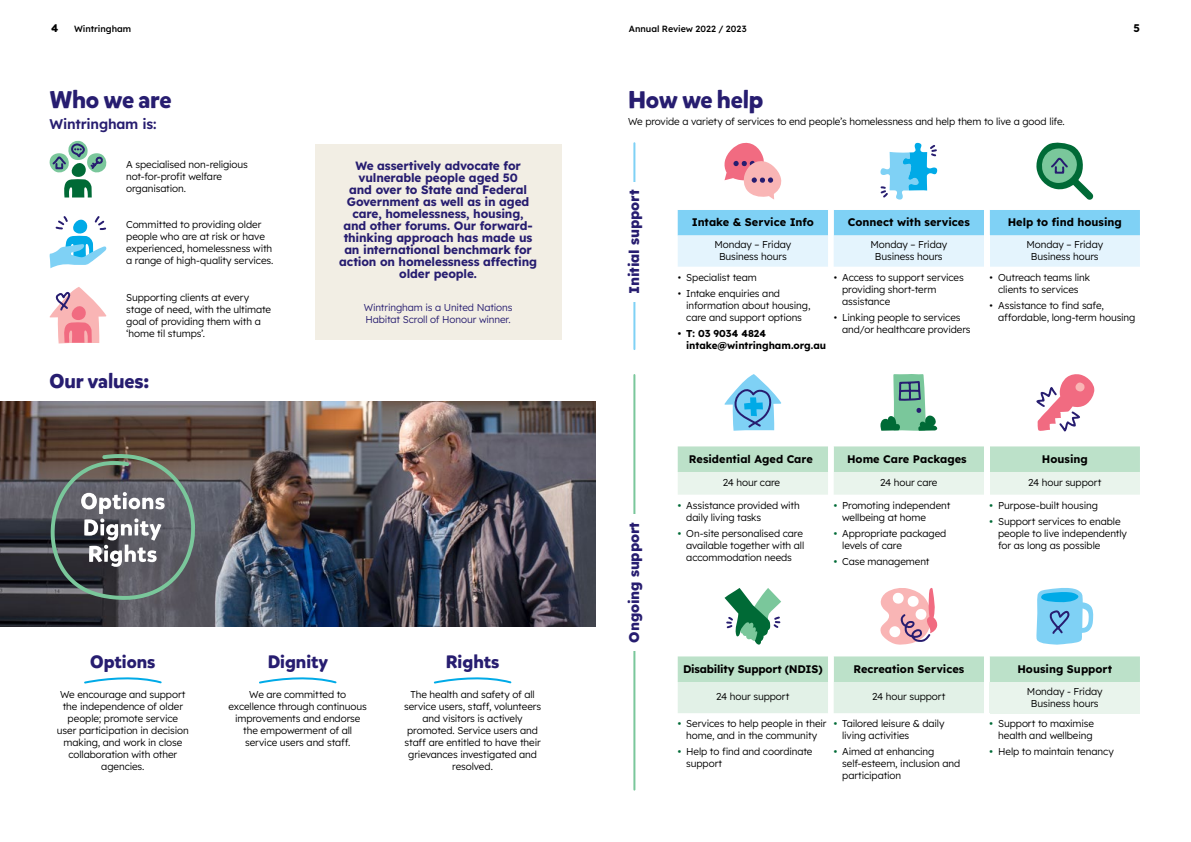
<style>
.page{position:relative;width:1191px;height:842px;background:#fff}
.page>*{position:absolute;margin:0;border:0;box-sizing:border-box;transform-origin:0 0}
.t1{font:700 24px "Mikado";letter-spacing:-.015em;color:#271d70}
.t2{font:700 20px "Mikado";letter-spacing:-.01em;color:#271d70}
.t3{font:700 18px "Mikado";color:#271d70}
.t4{font:800 14px "Lexend";letter-spacing:-.015em;color:#271d70}
.t5{font:600 14px "Lexend";letter-spacing:-.015em;color:#271d70}
.t6{font:700 12px/12px "Lexend";letter-spacing:-.01em;color:#271d70;text-align:center}
.t7{font:700 11px "Lexend";color:#000}
.t8{font:700 11px "Lexend";letter-spacing:-.02em;color:#000}
.t9{font:300 10px/12px "Lexend";letter-spacing:-.01em;color:#000}
.t10{font:300 10px/12px "Lexend";letter-spacing:-.01em;color:#271d70}
.t11{font:700 10px/12px "Lexend";letter-spacing:-.005em;color:#000}
.t12{font:500 9px "Lexend";color:#000}
.s1{font-weight:700;color:#006a36}
</style>
<div class="page">
<img style="left:0;top:401px;width:595px;height:225px">
<svg style="left:51px;top:454px;width:144px;height:146px;background:#686b6c"></svg>
<svg style="left:84px;top:677px;width:78px;height:7px"></svg>
<svg style="left:259px;top:677px;width:78px;height:7px"></svg>
<svg style="left:433px;top:677px;width:79px;height:7px"></svg>
<div style="left:315px;top:144px;width:246px;height:196px;background:#f2eee4"></div>
<svg style="left:49px;top:216px;width:58px;height:52px"></svg>
<svg style="left:49px;top:287px;width:57px;height:56px"></svg>
<svg style="left:49px;top:140px;width:58px;height:57px"></svg>
<hr style="left:633px;top:375px;width:2px;height:415px;background:#7ac79b">
<hr style="left:633px;top:143px;width:2px;height:206px;background:#7fd1f5">
<div style="left:629px;top:182px;width:10px;height:120px;background:#fff"></div>
<div style="left:629px;top:514px;width:10px;height:137px;background:#fff"></div>
<svg style="left:677px;top:656px;width:463px;height:58px;background:#cfe9d8"></svg>
<div style="left:984px;top:682px;width:5px;height:31px;background:#fff"></div>
<div style="left:989px;top:682px;width:151px;height:31px;background:#e9f4ec"></div>
<div style="left:984px;top:713px;width:5px;height:66px;background:#fff"></div>
<svg style="left:677px;top:210px;width:463px;height:57px;background:#b9e5f9"></svg>
<div style="left:984px;top:235px;width:5px;height:32px;background:#fff"></div>
<svg style="left:880px;top:143px;width:58px;height:57px"></svg>
<svg style="left:1036px;top:142px;width:57px;height:58px"></svg>
<svg style="left:724px;top:142px;width:58px;height:58px"></svg>
<svg style="left:880px;top:374px;width:57px;height:57px"></svg>
<svg style="left:677px;top:446px;width:463px;height:199px"></svg>
<svg style="left:724px;top:374px;width:57px;height:57px"></svg>
<svg style="left:1036px;top:374px;width:58px;height:58px"></svg>
<p class="t7" style="left:51px;top:19px;width:9px">4</p>
<p class="t12" style="left:74px;top:22px;width:59px">Wintringham</p>
<p class="t12" style="left:629px;top:22px;width:119px">Annual Review 2022 / 2023</p>
<p class="t7" style="left:1133px;top:19px;width:8px">5</p>
<h1 class="t1" style="left:50px;top:84px;width:123px">Who we are</h1>
<h3 class="t5" style="left:50px;top:114px;width:108px">Wintringham is:</h3>
<p class="t9" style="left:126px;top:158px;width:123px">A specialised non-religious not-for-profit welfare organisation.</p>
<p class="t9" style="left:126px;top:217px;width:149px">Committed to providing older people who are at risk or have experienced, homelessness with a range of high-quality services.</p>
<p class="t9" style="left:126px;top:290px;width:146px">Supporting clients at every stage of need, with the ultimate goal of providing them with a ‘home til stumps’.</p>
<h2 class="t2" style="left:50px;top:368px;width:101px">Our values:</h2>
<p class="t6" style="left:339px;top:159px;width:199px">We assertively advocate for vulnerable people aged 50<br>and over to State and Federal<br>Government as well as in aged care, homelessness, housing,<br>and other forums. Our forward&shy;thinking approach has made us an international benchmark for action on homelessness affecting older people.</p>
<p class="t10" style="left:364px;top:300px;width:150px">Wintringham is a United Nations<br>Habitat Scroll of Honour winner.</p>
<h3 class="t3" style="left:90px;top:650px;width:67px">Options</h3>
<h3 class="t3" style="left:268px;top:650px;width:62px">Dignity</h3>
<h3 class="t3" style="left:446px;top:650px;width:55px">Rights</h3>
<p class="t9" style="left:57px;top:688px;width:133px;text-align:center">We encourage and support the independence of older people; promote service user participation in decision making, and work in close collaboration with other agencies.</p>
<p class="t9" style="left:229px;top:688px;width:140px;text-align:center">We are committed to excellence through continuous improvements and endorse the empowerment of all service users and staff.</p>
<p class="t9" style="left:404px;top:688px;width:139px;text-align:center">The health and safety of all service users, staff, volunteers and visitors is actively promoted. Service users and staff are entitled to have their grievances investigated and resolved.</p>
<h1 class="t1" style="left:628px;top:84px;width:137px">How we help</h1>
<p class="t9" style="left:628px;top:115px;width:438px">We provide a variety of services to end people’s homelessness and help them to live a good life.</p>
<h3 class="t4" style="left:623px;top:294px;width:106px;rotate:-90deg">Initial support</h3>
<p class="t7" style="left:691px;top:213px;width:124px">Intake &amp; Service Info</p>
<p class="t7" style="left:848px;top:213px;width:123px">Connect with services</p>
<p class="t7" style="left:1007px;top:213px;width:116px">Help to find housing</p>
<p class="t9" style="left:714px;top:238px;width:78px;text-align:center">Monday – Friday<br>Business hours</p>
<p class="t9" style="left:870px;top:238px;width:78px;text-align:center">Monday – Friday<br>Business hours</p>
<p class="t9" style="left:1026px;top:238px;width:78px;text-align:center">Monday – Friday<br>Business hours</p>
<p class="t9" style="left:677px;top:270px;width:80px">• Specialist team</p>
<p class="t9" style="left:686px;top:287px;width:126px;text-indent:-9px">• Intake enquiries and information about housing, care and support options</p>
<p class="t11" style="left:686px;top:327px;width:142px;text-indent:-9px">• T: 03 9034 4824 intake@wintringham.org.au</p>
<p class="t9" style="left:842px;top:270px;width:123px;text-indent:-9px">• Access to support services providing short-term assistance</p>
<p class="t9" style="left:842px;top:311px;width:130px;text-indent:-9px">• Linking people to services and/or healthcare providers</p>
<p class="t9" style="left:989px;top:270px;width:102px;text-align:center">• Outreach teams link clients to services</p>
<p class="t9" style="left:998px;top:299px;width:139px;text-indent:-9px">• Assistance to find safe, affordable, long-term housing</p>
<h3 class="t4" style="left:623px;top:643px;width:122px;rotate:-90deg">Ongoing support</h3>
<p class="t7" style="left:689px;top:450px;width:126px">Residential Aged Care</p>
<p class="t7" style="left:847px;top:450px;width:121px">Home Care Packages</p>
<p class="t7" style="left:1041px;top:450px;width:48px">Housing</p>
<p class="t9" style="left:723px;top:476px;width:59px">24 hour care</p>
<p class="t9" style="left:880px;top:476px;width:59px">24 hour care</p>
<p class="t9" style="left:1028px;top:476px;width:75px">24 hour support</p>
<p class="t9" style="left:686px;top:498px;width:115px;text-indent:-9px"><span class="s1">•</span> Assistance provided with daily living tasks</p>
<p class="t9" style="left:686px;top:527px;width:119px;text-indent:-9px"><span class="s1">•</span> On-site personalised care available together with all accommodation needs</p>
<p class="t9" style="left:842px;top:498px;width:110px;text-indent:-9px"><span class="s1">•</span> Promoting independent wellbeing at home</p>
<p class="t9" style="left:842px;top:527px;width:106px;text-indent:-9px"><span class="s1">•</span> Appropriate packaged levels of care</p>
<p class="t9" style="left:833px;top:555px;width:97px"><span class="s1">•</span> Case management</p>
<p class="t9" style="left:989px;top:498px;width:110px"><span class="s1">•</span> Purpose-built housing</p>
<p class="t9" style="left:998px;top:515px;width:130px;text-indent:-9px"><span class="s1">•</span> Support services to enable people to live independently for as long as possible</p>
<p class="t8" style="left:683px;top:660px;width:141px">Disability Support (NDIS)</p>
<p class="t7" style="left:853px;top:660px;width:112px">Recreation Services</p>
<p class="t7" style="left:1017px;top:660px;width:96px">Housing Support</p>
<p class="t9" style="left:716px;top:690px;width:75px">24 hour support</p>
<p class="t9" style="left:872px;top:690px;width:75px">24 hour support</p>
<p class="t9" style="left:1027px;top:685px;width:77px;text-align:center">Monday - Friday<br>Business hours</p>
<p class="t9" style="left:677px;top:717px;width:150px;text-align:center"><span class="s1">•</span> Services to help people in their home, and in the community</p>
<p class="t9" style="left:686px;top:745px;width:128px;text-indent:-9px"><span class="s1">•</span> Help to find and coordinate support</p>
<p class="t9" style="left:989px;top:717px;width:106px;text-align:right"><span class="s1">•</span> Support to maximise health and wellbeing</p>
<p class="t9" style="left:989px;top:745px;width:126px"><span class="s1">•</span> Help to maintain tenancy</p>
<p class="t9" style="left:842px;top:717px;width:104px;text-indent:-9px"><span class="s1">•</span> Tailored leisure &amp; daily living activities</p>
<p class="t9" style="left:842px;top:745px;width:119px;text-indent:-9px"><span class="s1">•</span> Aimed at enhancing self-esteem, inclusion and participation</p>
</div>
